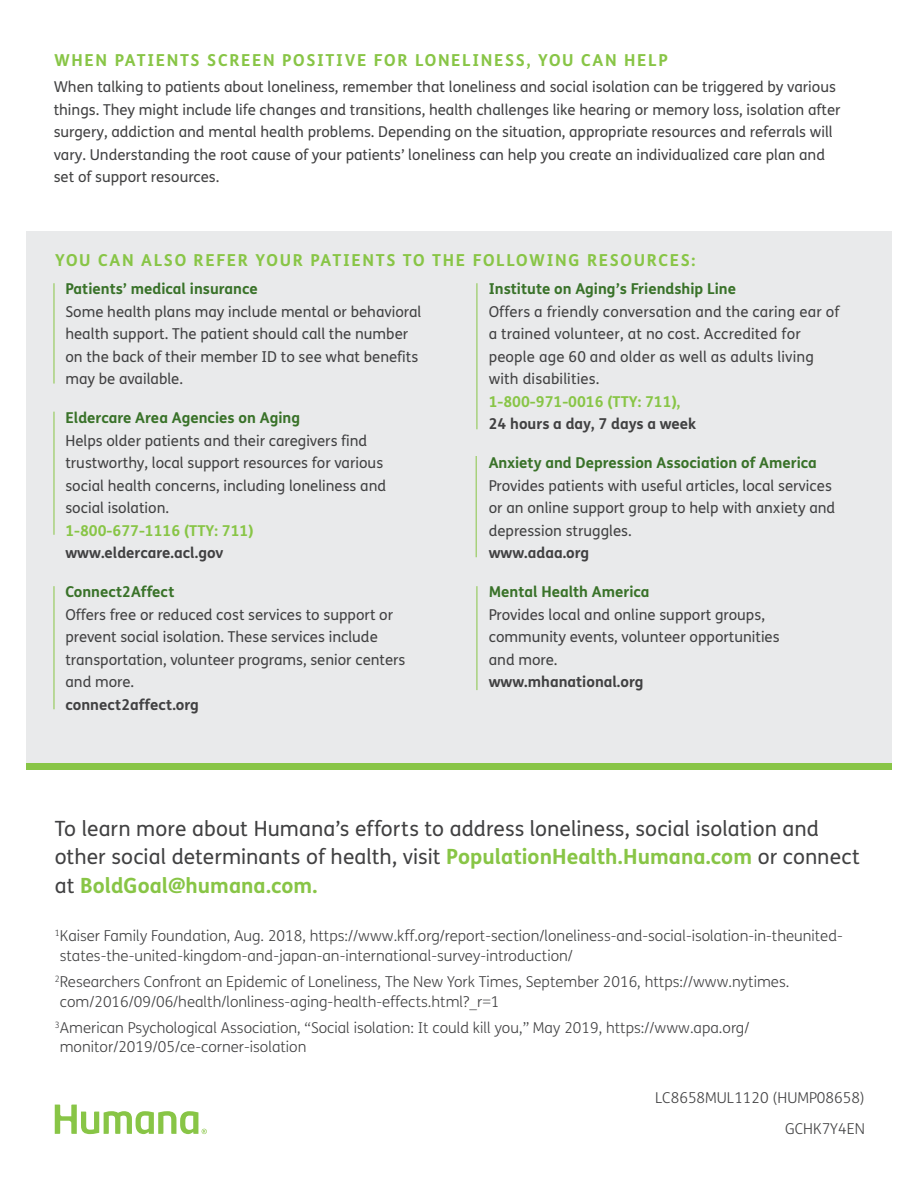
<style>
.page{position:relative;width:918px;height:1188px;background:#fff}
.page>*{position:absolute;margin:0;border:0;box-sizing:border-box;transform-origin:0 0}
.t1{font:21px/28.5px "FS Humana";letter-spacing:.005em;color:#414142}
.t2{font:700 16.5px "FS Humana";letter-spacing:.1em;color:#88c546}
.t3{font:15px/22.5px "FS Humana";color:#414142}
.t4{font:300 15px/19.5px "FS Humana";color:#414142}
.t5{font:700 15px "FS Humana";color:#397229}
.t6{font:700 15px "FS Humana";color:#414142}
.t7{font:700 15px "FS Humana";color:#88c546}
.s1{font-weight:700;color:#88c546}
</style>
<div class="page">
<svg style="left:55px;top:1105px;width:152px;height:29px"></svg>
<div style="left:26px;top:231px;width:866px;height:539px;background:#e9eaeb"></div>
<div style="left:26px;top:763px;width:866px;height:7px;background:#88c546"></div>
<hr style="left:54px;top:283px;width:1px;height:101px;background:#88c546">
<hr style="left:477px;top:283px;width:1px;height:146px;background:#88c546">
<hr style="left:477px;top:586px;width:1px;height:104px;background:#88c546">
<hr style="left:54px;top:412px;width:1px;height:123px;background:#88c546">
<hr style="left:54px;top:586px;width:1px;height:123px;background:#88c546">
<hr style="left:476px;top:456px;width:1px;height:101px;background:#88c546">
<p class="t2" style="left:54px;top:48px;width:615px">WHEN PATIENTS SCREEN POSITIVE FOR LONELINESS, YOU CAN HELP</p>
<p class="t3" style="left:54px;top:75px;width:788px">When talking to patients about loneliness, remember that loneliness and social isolation can be triggered by various things. They might include life changes and transitions, health challenges like hearing or memory loss, isolation after surgery, addiction and mental health problems. Depending on the situation, appropriate resources and referrals will vary. Understanding the root cause of your patients’ loneliness can help you create an individualized care plan and set of support resources.</p>
<p class="t2" style="left:55px;top:247px;width:642px">YOU CAN ALSO REFER YOUR PATIENTS TO THE FOLLOWING RESOURCES:</p>
<p class="t5" style="left:65px;top:277px;width:194px">Patients’ medical insurance</p>
<p class="t3" style="left:65px;top:300px;width:357px">Some health plans may include mental or behavioral health support. The patient should call the number on the back of their member ID to see what benefits may be available.</p>
<p class="t5" style="left:65px;top:406px;width:236px">Eldercare Area Agencies on Aging</p>
<p class="t3" style="left:65px;top:429px;width:322px">Helps older patients and their caregivers find trustworthy, local support resources for various social health concerns, including loneliness and social isolation.</p>
<p class="t7" style="left:65px;top:519px;width:190px">1-800-677-1116 (TTY: 711)</p>
<p class="t6" style="left:65px;top:541px;width:159px">www.eldercare.acl.gov</p>
<p class="t5" style="left:65px;top:580px;width:111px">Connect2Affect</p>
<p class="t3" style="left:65px;top:603px;width:342px">Offers free or reduced cost services to support or prevent social isolation. These services include transportation, volunteer programs, senior centers and more.</p>
<p class="t6" style="left:65px;top:693px;width:135px">connect2affect.org</p>
<p class="t5" style="left:489px;top:277px;width:249px">Institute on Aging’s Friendship Line</p>
<p class="t3" style="left:489px;top:300px;width:352px">Offers a friendly conversation and the caring ear of a trained volunteer, at no cost. Accredited for people age 60 and older as well as adults living with disabilities.</p>
<p class="t7" style="left:489px;top:390px;width:193px">1-800-971-0016 (TTY: 711),</p>
<p class="t6" style="left:489px;top:412px;width:209px">24 hours a day, 7 days a week</p>
<p class="t5" style="left:489px;top:451px;width:330px">Anxiety and Depression Association of America</p>
<p class="t3" style="left:489px;top:474px;width:348px">Provides patients with useful articles, local services or an online support group to help with anxiety and depression struggles.</p>
<p class="t6" style="left:489px;top:541px;width:102px">www.adaa.org</p>
<p class="t5" style="left:489px;top:580px;width:162px">Mental Health America</p>
<p class="t3" style="left:489px;top:603px;width:292px">Provides local and online support groups, community events, volunteer opportunities and more.</p>
<p class="t6" style="left:489px;top:670px;width:156px">www.mhanational.org</p>
<h1 class="t1" style="left:55px;top:814px;width:807px">To learn more about Humana’s efforts to address loneliness, social isolation and other social determinants of health, visit <span class="s1">PopulationHealth.Humana.com</span> or connect at <span class="s1">BoldGoal@humana.com.</span></h1>
<p class="t4" style="left:60px;top:926px;width:785px;text-indent:-5px"><sup>1</sup>Kaiser Family Foundation, Aug. 2018, https://www.kff.org/report-section/loneliness-and-social-isolation-in-theunited&shy;states-the-united-kingdom-and-japan-an-international-survey-introduction/</p>
<p class="t4" style="left:60px;top:972px;width:731px;text-indent:-5px"><sup>2</sup>Researchers Confront an Epidemic of Loneliness, The New York Times, September 2016, https://www.nytimes. com/2016/09/06/health/lonliness-aging-health-effects.html?_r=1</p>
<p class="t4" style="left:60px;top:1017px;width:691px;text-indent:-5px"><sup>3</sup>American Psychological Association, “Social isolation: It could kill you,” May 2019, https://www.apa.org/ monitor/2019/05/ce-corner-isolation</p>
<p class="t4" style="left:655px;top:1088px;width:211px">LC8658MUL1120 (HUMP08658)</p>
<p class="t4" style="left:785px;top:1119px;width:81px">GCHK7Y4EN</p>
</div>
